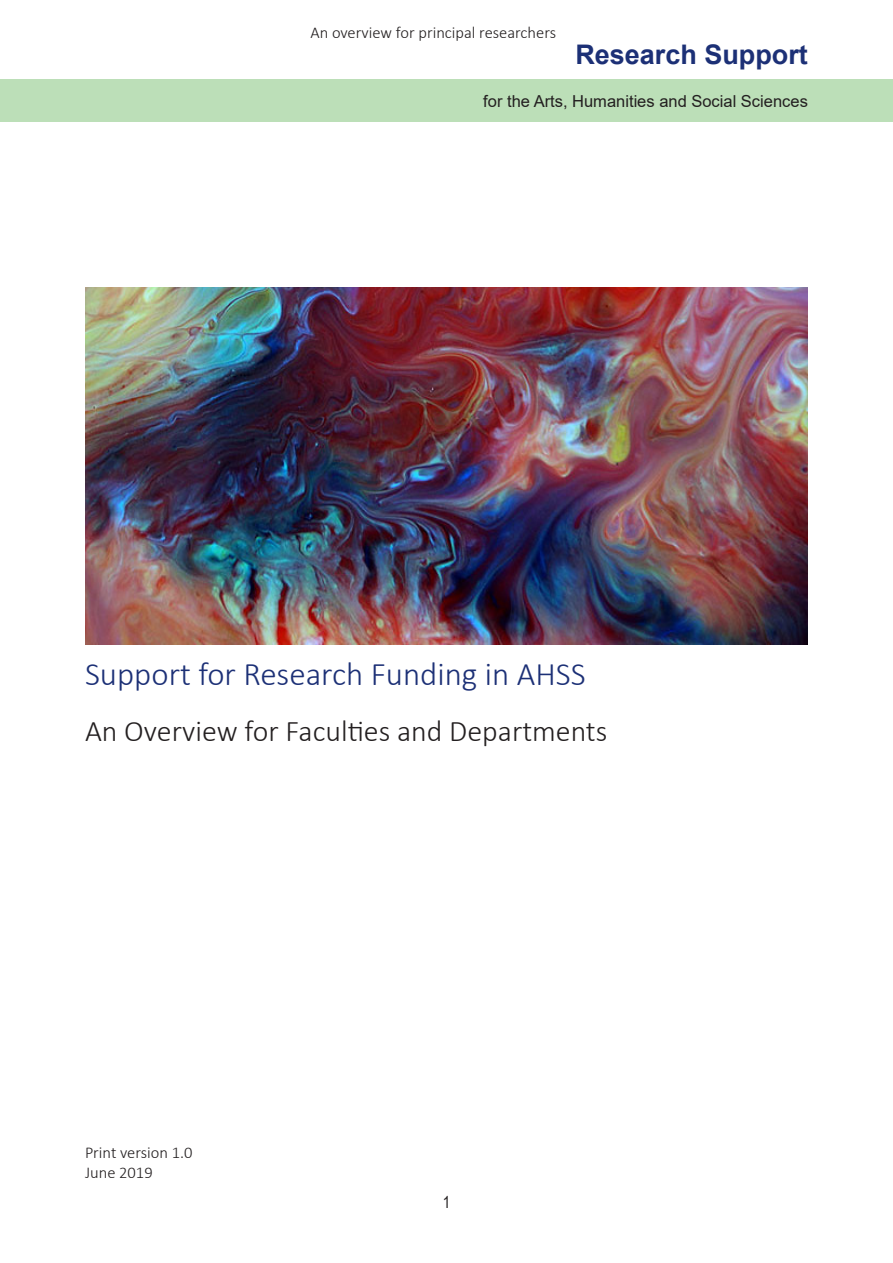
<style>
.page{position:relative;width:893px;height:1263px;background:#fff}
.page>*{position:absolute;margin:0;border:0;box-sizing:border-box;transform-origin:0 0}
.t1{font:300 33px "Calibri";color:#1c3076}
.t2{font:300 30px "Calibri";color:#231f20}
.t3{font:700 27px "Arial";color:#1c3076}
.t4{font:300 16.5px "Calibri";color:#231f20}
.t5{font:16.5px "Arial";color:#231f20}
.t6{font:16.5px "Arial Narrow";color:#231f20}
</style>
<div class="page">
<div style="left:0;top:79px;width:893px;height:43px;background:#bcdfb8"></div>
<img style="left:85px;top:287px;width:723px;height:357px">
<p class="t4" style="left:310px;top:22px;width:247px">An overview for principal researchers</p>
<p class="t3" style="left:575px;top:35px;width:234px">Research Support</p>
<p class="t5" style="left:483px;top:90px;width:326px">for the Arts, Humanities and Social Sciences</p>
<p class="t1" style="left:85px;top:653px;width:502px">Support for Research Funding in AHSS</p>
<p class="t2" style="left:85px;top:712px;width:524px">An Overview for Faculties and Departments</p>
<p class="t4" style="left:85px;top:1142px;width:109px">Print version 1.0</p>
<p class="t4" style="left:85px;top:1162px;width:69px">June 2019</p>
<p class="t6" style="left:443px;top:1190px;width:9px">1</p>
</div>
